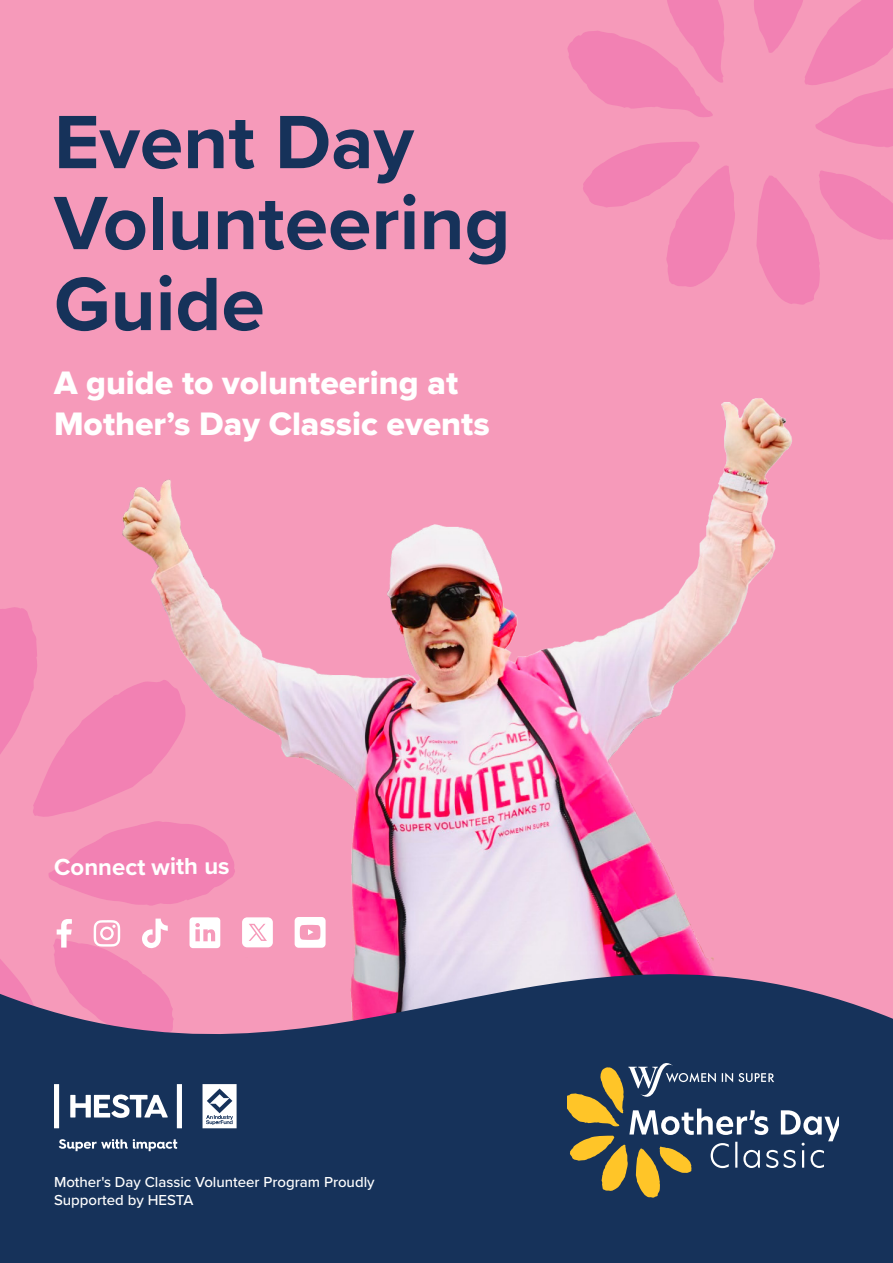
<style>
.page{position:relative;width:893px;height:1263px;background:#f69aba}
.page>*{position:absolute;margin:0;border:0;box-sizing:border-box;transform-origin:0 0}
.t1{font:700 78.3px/81px "Proxima Nova";color:#16325a}
.t2{font:33.75px/40.5px "Proxima Nova Extrabld";color:#fff}
.t3{font:700 24px "Proxima Nova";color:#fff}
.t4{font:500 15px/18px "Proxima Nova";color:#fff}
</style>
<div class="page">
<img style="left:122px;top:398px;width:670px;height:481px">
<svg style="left:0;top:606px;width:236px;height:273px"></svg>
<svg style="left:756px;top:170px;width:137px;height:135px"></svg>
<svg style="left:567px;top:0;width:157px;height:117px"></svg>
<svg style="left:583px;top:142px;width:152px;height:145px"></svg>
<svg style="left:754px;top:0;width:139px;height:147px"></svg>
<svg style="left:0;top:879px;width:893px;height:384px;fill:#16325a"></svg>
<svg style="left:567px;top:1063px;width:272px;height:134px;background:#475663"></svg>
<svg style="left:0;top:917px;width:273px;height:234px"></svg>
<svg style="left:295px;top:917px;width:31px;height:31px"></svg>
<h1 class="t1" style="left:54px;top:100px;width:458px">Event Day<br>Volunteering<br>Guide</h1>
<h2 class="t2" style="left:54px;top:364px;width:437px">A guide to volunteering at<br>Mother’s Day Classic events</h2>
<h3 class="t3" style="left:54px;top:849px;width:177px">Connect with us</h3>
<p class="t4" style="left:54px;top:1173px;width:322px">Mother's Day Classic Volunteer Program Proudly<br>Supported by HESTA</p>
</div>
